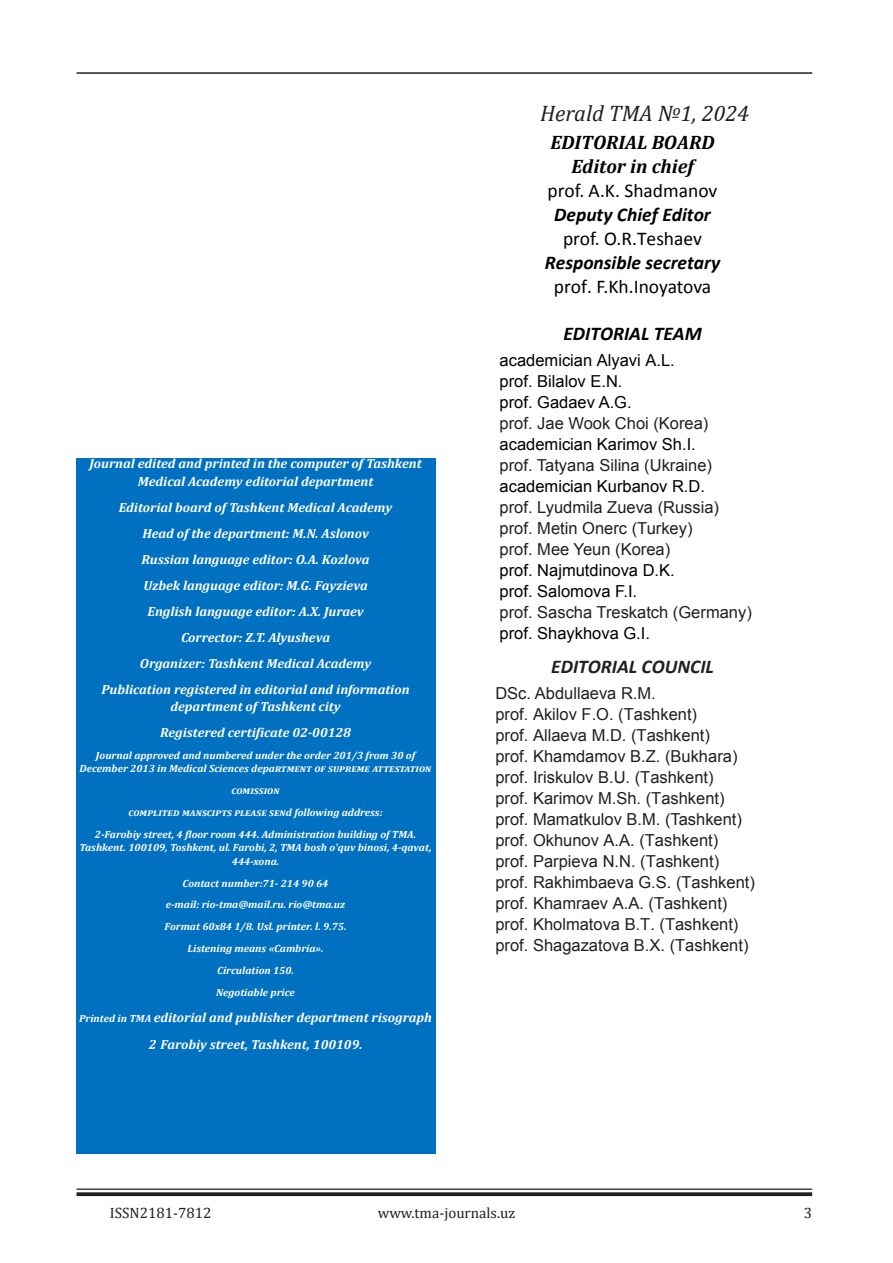
<style>
.page{position:relative;width:893px;height:1263px;background:#fff}
.page>*{position:absolute;margin:0;border:0;box-sizing:border-box;transform-origin:0 0}
.ОСНОВНОЙ_ТЕКСТ_т{font:italic 22.5px "Cambria";color:#231f20}
.t1{font:19.5px "Calibri";color:#000}
.t2{font:italic 700 19.5px "Calibri";color:#000}
.t3{font:italic 700 19.5px "Cambria";color:#000}
.t4{font:italic 700 19.5px "Calibri";color:#231f20}
.t5{font:16.5px/21px "Arial";color:#231f20}
.t6{font:16.5px "Arial";color:#000}
.t7{font:15px "Cambria";color:#231f20}
.t8{font:italic 700 13.2px/17.5px "Cambria";color:#fff;text-align:center}
.t9{font:italic 700 10.5px/13.5px "Cambria";color:#fff;text-align:center}
.s1{font-size:10.5px}
.s2{color:#000}
</style>
<div class="page">
<hr style="left:77px;top:72px;width:735px;height:2px;background:#231f20">
<hr style="left:77px;top:1188px;width:735px;height:2px;background:#231f20">
<svg style="left:77px;top:1192px;width:735px;height:4px;background:#343132"></svg>
<div style="left:76px;top:458px;width:359px;height:695px;background:#0070c0"></div>
<p class="t8" style="left:89px;top:455px;width:334px">Journal edited and printed in the computer of Tashkent<br>Medical Academy editorial department</p>
<p class="t8" style="left:119px;top:498px;width:275px">Editorial board of Tashkent Medical Academy</p>
<p class="t8" style="left:142px;top:524px;width:228px">Head of the department: M.N. Aslonov</p>
<p class="t8" style="left:142px;top:550px;width:229px">Russian language editor: O.A. Kozlova</p>
<p class="t8" style="left:143px;top:576px;width:226px">Uzbek language editor: M.G. Fayzieva</p>
<p class="t8" style="left:147px;top:602px;width:218px">English language editor: А.X. Juraev</p>
<p class="t8" style="left:181px;top:628px;width:151px">Corrector: Z.T. Alyusheva</p>
<p class="t8" style="left:140px;top:654px;width:233px">Organizer: Tashkent Medical Academy</p>
<p class="t8" style="left:102px;top:680px;width:310px">Publication registered in editorial and information department of Tashkent city</p>
<p class="t8" style="left:160px;top:723px;width:192px">Registered certificate 02-00128</p>
<p class="t9" style="left:80px;top:748px;width:354px">Journal approved and numbered under the order 201/3 from 30 of<br>December 2013 in Medical Sciences department of Supreme Attestation</p>
<p class="t9" style="left:231px;top:783px;width:50px">Comission</p>
<p class="t9" style="left:128px;top:805px;width:256px">Compl ited manscipts pl ease send following address:</p>
<p class="t9" style="left:79px;top:827px;width:354px">2-Farobiy street, 4 floor room 444. Administration building of TMA.<br>Tashkent. 100109, Toshkent, ul. Farobi, 2, TMA bosh o'quv binosi, 4-qavat,<br>444-xona.</p>
<p class="t9" style="left:183px;top:876px;width:147px">Contact number:71- 214 90 64</p>
<p class="t9" style="left:166px;top:898px;width:181px">e-mail: rio-tma@mail.ru. rio@tma.uz</p>
<p class="t9" style="left:165px;top:919px;width:183px">Format 60x84 1/8. Usl. printer. l. 9.75.</p>
<p class="t9" style="left:188px;top:941px;width:138px">Listening means «Cambria».</p>
<p class="t9" style="left:217px;top:963px;width:78px">Circulation 150.</p>
<p class="t9" style="left:216px;top:985px;width:80px">Negotiable price</p>
<p class="t8" style="left:79px;top:1008px;width:354px"><span class="s1">Printed in TMA</span> editorial and publisher department risograph</p>
<p class="t8" style="left:149px;top:1036px;width:215px">2 Farobiy street, Tashkent, 100109.</p>
<p class="ОСНОВНОЙ_ТЕКСТ_т" style="left:540px;top:97px;width:211px">Herald TMA №1, 2024</p>
<p class="t3" style="left:550px;top:129px;width:166px">EDITORIAL BOARD</p>
<p class="t3" style="left:571px;top:153px;width:124px">Editor in chief</p>
<p class="t1" style="left:548px;top:177px;width:171px">prof. A.K. Shadmanov</p>
<p class="t2" style="left:554px;top:201px;width:158px">Deputy Chief Editor</p>
<p class="t1" style="left:563px;top:225px;width:140px">prof. О.R.Тeshaev</p>
<p class="t2" style="left:545px;top:249px;width:177px">Responsible secretary</p>
<p class="t1" style="left:554px;top:273px;width:159px">prof. F.Kh.Inoyatova</p>
<p class="t2" style="left:563px;top:320px;width:140px">EDITORIAL TEAM</p>
<p class="t6" style="left:500px;top:348px;width:177px">academician Alyavi A.L.</p>
<p class="t6" style="left:500px;top:369px;width:124px">prof. Bilalov E.N.</p>
<p class="t6" style="left:500px;top:390px;width:134px">prof. Gadaev A.G.</p>
<p class="t5" style="left:500px;top:412px;width:210px">prof. Jae Wook Choi (Korea)</p>
<p class="t6" style="left:500px;top:432px;width:198px">academician Karimov Sh.I.</p>
<p class="t5" style="left:500px;top:454px;width:214px">prof. Tatyana Silina (Ukraine)</p>
<p class="t5" style="left:500px;top:475px;width:221px"><span class="s2">academician Kurbanov R.D. </span>prof. Lyudmila Zueva (Russia)</p>
<p class="t5" style="left:500px;top:517px;width:194px">prof. Metin Onerc (Turkey)</p>
<p class="t5" style="left:500px;top:538px;width:172px">prof. Mee Yeun (Korea)</p>
<p class="t6" style="left:500px;top:558px;width:177px">prof. Najmutdinova D.K.</p>
<p class="t6" style="left:500px;top:579px;width:139px">prof. Salomova F.I.</p>
<p class="t5" style="left:500px;top:601px;width:254px">prof. Sascha Treskatch (Germany)</p>
<p class="t6" style="left:500px;top:621px;width:152px">prof. Shaykhova G.I.</p>
<p class="t4" style="left:551px;top:653px;width:164px">EDITORIAL COUNCIL</p>
<p class="t5" style="left:495px;top:682px;width:162px">DSc. Abdullaeva R.M.</p>
<p class="t5" style="left:495px;top:703px;width:203px">prof. Akilov F.O. (Tashkent)</p>
<p class="t5" style="left:495px;top:724px;width:216px">prof. Allaeva M.D. (Tashkent)</p>
<p class="t5" style="left:495px;top:745px;width:244px">prof. Khamdamov B.Z. (Bukhara)</p>
<p class="t5" style="left:495px;top:766px;width:220px">prof. Iriskulov B.U. (Tashkent)</p>
<p class="t5" style="left:495px;top:787px;width:231px">prof. Karimov M.Sh. (Tashkent)</p>
<p class="t5" style="left:495px;top:808px;width:248px">prof. Mamatkulov B.M. (Tashkent)</p>
<p class="t5" style="left:495px;top:829px;width:224px">prof. Okhunov A.A. (Tashkent)</p>
<p class="t5" style="left:495px;top:850px;width:225px">prof. Parpieva N.N. (Tashkent)</p>
<p class="t5" style="left:495px;top:871px;width:261px">prof. Rakhimbaeva G.S. (Tashkent)</p>
<p class="t5" style="left:495px;top:892px;width:234px">prof. Khamraev A.A. (Tashkent)</p>
<p class="t5" style="left:495px;top:913px;width:245px">prof. Kholmatova B.T. (Tashkent)</p>
<p class="t5" style="left:495px;top:934px;width:255px">prof. Shagazatova B.X. (Tashkent)</p>
<p class="t7" style="left:110px;top:1204px;width:103px">ISSN2181-7812</p>
<p class="t7" style="left:378px;top:1204px;width:139px">www.tma-journals.uz</p>
<p class="t7" style="left:804px;top:1204px;width:10px">3</p>
</div>
